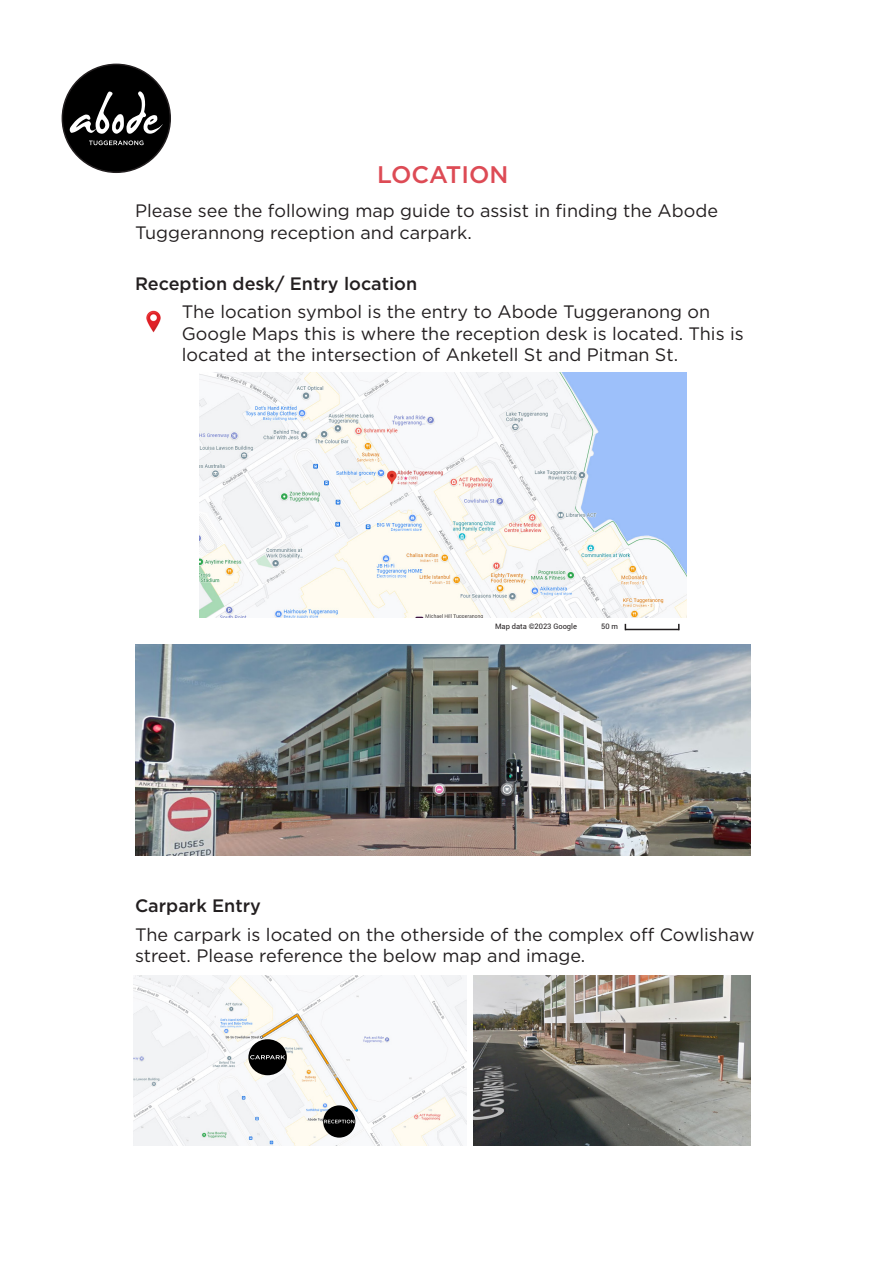
<style>
.page{position:relative;width:893px;height:1263px;background:#fff}
.page>*{position:absolute;margin:0;border:0;box-sizing:border-box;transform-origin:0 0}
.t1{font:500 24px "Gotham";color:#dd4b55}
.t2{font:18px/21.6px "Gotham";color:#231f20}
.t3{font:500 18px "Gotham";color:#231f20}
.t4{font:7.5px "Roboto";color:#231f20}
</style>
<div class="page">
<img style="left:199px;top:372px;width:487px;height:245px">
<hr style="left:625px;top:629px;width:54px;height:1px;background:#231f20">
<img style="left:146px;top:310px;width:15px;height:23px">
<img style="left:135px;top:644px;width:616px;height:211px">
<img style="left:134px;top:976px;width:332px;height:169px">
<img style="left:474px;top:976px;width:277px;height:169px">
<div style="left:62px;top:64px;width:108px;height:108px;background:#000;border-radius:50%"></div>
<div style="left:62px;top:64px;width:109px;height:109px;border:2px solid #231f20;border-radius:50%"></div>
<svg style="left:70px;top:91px;width:93px;height:43px"></svg>
<svg style="left:89px;top:140px;width:55px;height:5px"></svg>
<div style="left:323px;top:1105px;width:32px;height:32px;background:#000;border-radius:50%"></div>
<svg style="left:324px;top:1120px;width:30px;height:3px"></svg>
<div style="left:248px;top:1039px;width:39px;height:36px;background:#000;border-radius:50%"></div>
<svg style="left:250px;top:1055px;width:35px;height:4px"></svg>
<p class="t1" style="left:377px;top:158px;width:133px">LOCATION</p>
<p class="t2" style="left:135px;top:200px;width:584px">Please see the following map guide to assist in finding the Abode<br>Tuggerannong reception and carpark.</p>
<p class="t3" style="left:135px;top:272px;width:284px">Reception desk/ Entry location</p>
<p class="t2" style="left:182px;top:300px;width:563px">The location symbol is the entry to Abode Tuggeranong on<br>Google Maps this is where the reception desk is located. This is located at the intersection of Anketell St and Pitman St.</p>
<p class="t3" style="left:135px;top:894px;width:128px">Carpark Entry</p>
<p class="t4" style="left:495px;top:621px;width:83px">Map data ©2023 Google</p>
<p class="t4" style="left:601px;top:621px;width:18px">50 m</p>
<p class="t2" style="left:135px;top:923px;width:621px">The carpark is located on the otherside of the complex off Cowlishaw street. Please reference the below map and image.</p>
</div>
